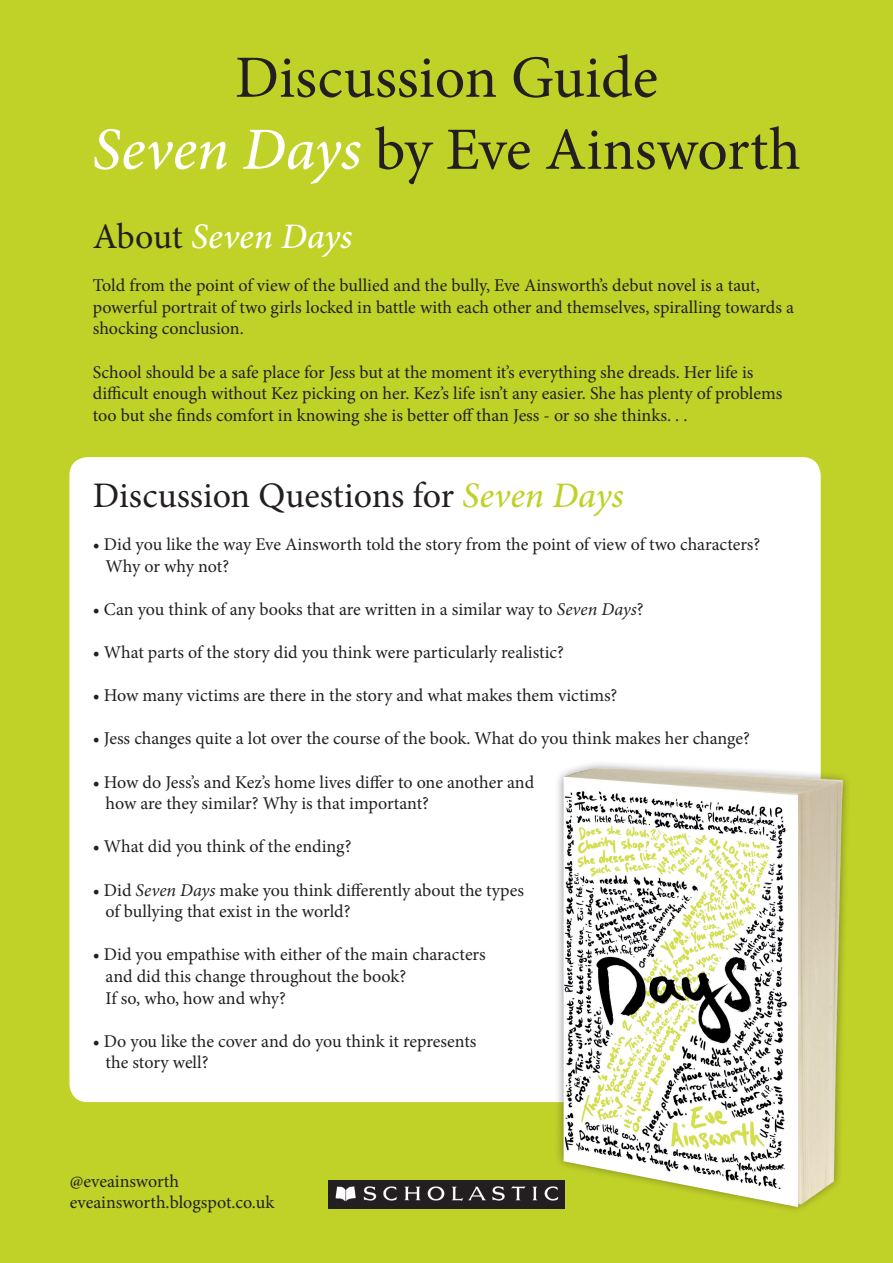
<style>
.page{position:relative;width:893px;height:1263px;background:#c0d128}
.page>*{position:absolute;margin:0;border:0;box-sizing:border-box;transform-origin:0 0}
.t1{font:60px/72px "Minion Pro";color:#231f20;text-align:center}
.t2{font:36px "Minion Pro";color:#231f20}
.t3{font:italic 500 36px "Minion Pro";color:#fff}
.t4{font:18px/21.6px "Minion Pro";letter-spacing:-.005em;color:#231f20}
.s1{font-weight:500;font-style:italic;color:#fff}
.s2{font-weight:400;font-style:normal;color:#231f20}
.s3{font-weight:500;font-style:italic;color:#c0d128}
.s4{font-style:italic}
</style>
<div class="page">
<div style="left:69px;top:457px;width:752px;height:645px;background:#fff;border-radius:18px"></div>
<img style="left:329px;top:1181px;width:218px;height:28px">
<img style="left:547px;top:761px;width:300px;height:449px">
<h1 class="t1" style="left:92px;top:42px;width:710px">Discussion Guide<br><span class="s1">Seven Days</span> by Eve Ainsworth</h1>
<h2 class="t3" style="left:93px;top:212px;width:261px"><span class="s2">About</span> Seven Days</h2>
<p class="t4" style="left:93px;top:275px;width:703px">Told from the point of view of the bullied and the bully, Eve Ainsworth’s debut novel is a taut, powerful portrait of two girls locked in battle with each other and themselves, spiralling towards a shocking conclusion.</p>
<p class="t4" style="left:93px;top:361px;width:691px">School should be a safe place for Jess but at the moment it’s everything she dreads. Her life is difficult enough without Kez picking on her. Kez’s life isn’t any easier. She has plenty of problems too but she finds comfort in knowing she is better off than Jess - or so she thinks. . .</p>
<h2 class="t2" style="left:93px;top:471px;width:532px">Discussion Questions for <span class="s3">Seven Days</span></h2>
<p class="t4" style="left:106px;top:533px;width:656px;text-indent:-13px">• Did you like the way Eve Ainsworth told the story from the point of view of two characters?<br>Why or why not?</p>
<p class="t4" style="left:93px;top:598px;width:552px">• Can you think of any books that are written in a similar way to <span class="s4">Seven Days</span>?</p>
<p class="t4" style="left:93px;top:641px;width:473px">• What parts of the story did you think were particularly realistic?</p>
<p class="t4" style="left:93px;top:685px;width:526px">• How many victims are there in the story and what makes them victims?</p>
<p class="t4" style="left:93px;top:728px;width:659px">• Jess changes quite a lot over the course of the book. What do you think makes her change?</p>
<p class="t4" style="left:106px;top:771px;width:430px;text-indent:-13px">• How do Jess’s and Kez’s home lives differ to one another and how are they similar? Why is that important?</p>
<p class="t4" style="left:93px;top:836px;width:260px">• What did you think of the ending?</p>
<p class="t4" style="left:106px;top:879px;width:420px;text-indent:-13px">• Did <span class="s4">Seven Days</span> make you think differently about the types of bullying that exist in the world?</p>
<p class="t4" style="left:106px;top:944px;width:382px;text-indent:-13px">• Did you empathise with either of the main characters and did this change throughout the book?<br>If so, who, how and why?</p>
<p class="t4" style="left:106px;top:1030px;width:372px;text-indent:-13px">• Do you like the cover and do you think it represents the story well?</p>
<p class="t4" style="left:70px;top:1170px;width:206px">@eveainsworth eveainsworth.blogspot.co.uk</p>
</div>
